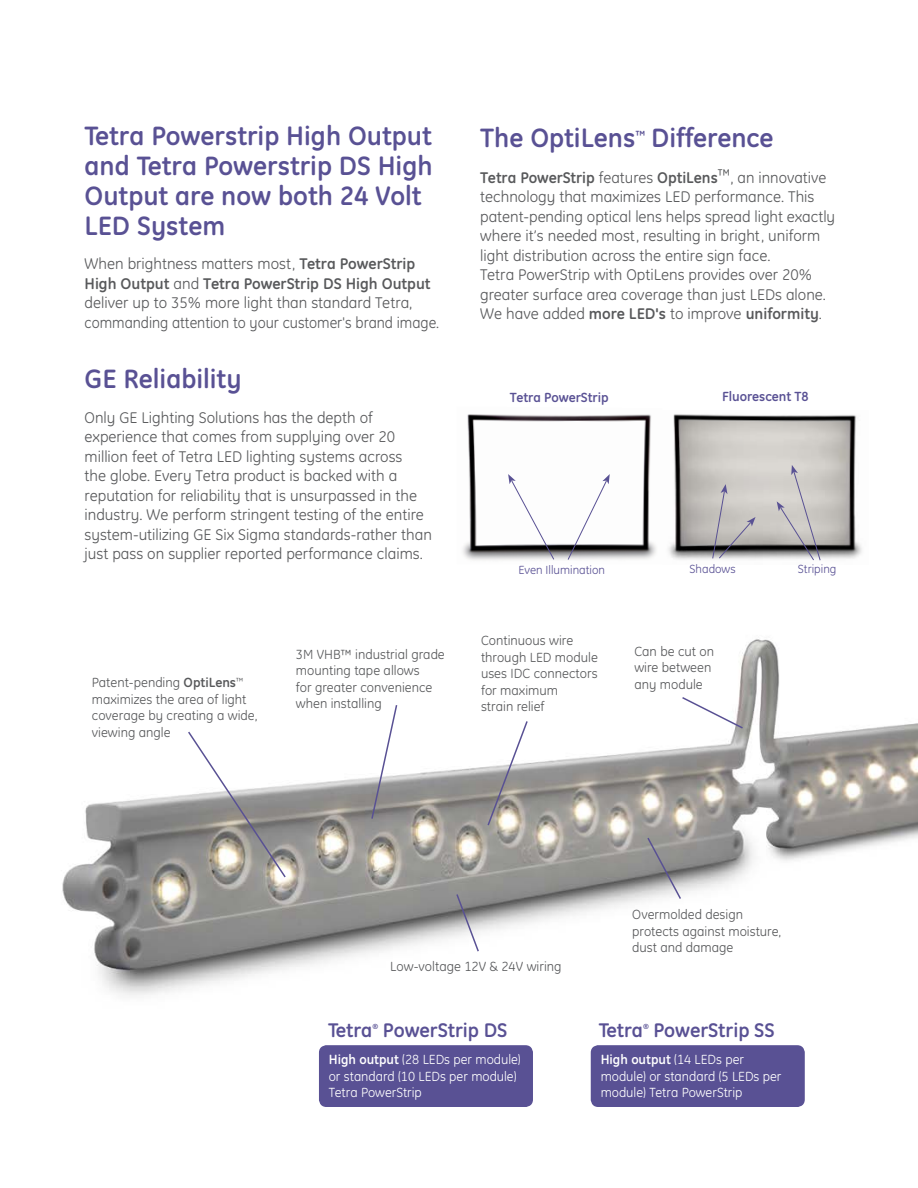
<style>
.page{position:relative;width:918px;height:1188px;background:#fff}
.page>*{position:absolute;margin:0;border:0;box-sizing:border-box;transform-origin:0 0}
.t1{font:700 27px/30px "GE Inspira";color:#595194}
.t2{font:700 20.1px "GE Inspira";color:#595194}
.t3{font:15.75px/19.5px "GE Inspira";color:#58595b}
.t4{font:13.5px/16.5px "GE Inspira";color:#58595b}
.t5{font:13.5px/16.5px "GE Inspira";color:#fff}
.t6{font:700 13.5px "GE Inspira";color:#595194}
.t7{font:12px "GE Inspira";color:#595194}
.t8{font:700 12px "GE Inspira";color:#595194}
.t9{font:700 7.5px "GE Inspira";color:#595194}
.s1{font-weight:700}
</style>
<div class="page">
<img style="left:62px;top:639px;width:856px;height:456px">
<div style="left:320px;top:1046px;width:212px;height:60px;background:#595194;border-radius:7px"></div>
<div style="left:319px;top:1045px;width:214px;height:62px;border:2px solid #595194;border-radius:7px"></div>
<div style="left:592px;top:1046px;width:212px;height:60px;background:#595194;border-radius:7px"></div>
<div style="left:591px;top:1045px;width:214px;height:62px;border:2px solid #595194;border-radius:7px"></div>
<svg style="left:370px;top:703px;width:28px;height:117px"></svg>
<svg style="left:455px;top:893px;width:25px;height:60px"></svg>
<svg style="left:187px;top:730px;width:100px;height:149px"></svg>
<svg style="left:486px;top:720px;width:43px;height:107px"></svg>
<svg style="left:646px;top:836px;width:36px;height:65px;background:#a2a1a3"></svg>
<svg style="left:681px;top:696px;width:64px;height:34px"></svg>
<img style="left:668px;top:414px;width:194px;height:146px">
<svg style="left:712px;top:484px;width:44px;height:75px;background:#b2afaf"></svg>
<svg style="left:777px;top:465px;width:44px;height:96px;background:#bdbab9"></svg>
<img style="left:462px;top:414px;width:194px;height:146px">
<svg style="left:567px;top:474px;width:43px;height:86px"></svg>
<svg style="left:508px;top:474px;width:47px;height:86px"></svg>
<h1 class="t1" style="left:85px;top:120px;width:350px">Tetra Powerstrip High Output and Tetra Powerstrip DS High<br>Output are now both 24 Volt<br>LED System</h1>
<p class="t3" style="left:85px;top:254px;width:356px">When brightness matters most, <span class="s1">Tetra PowerStrip High Output</span> and <span class="s1">Tetra PowerStrip DS High Output </span>deliver up to 35% more light than standard Tetra, commanding attention to your customer's brand image.</p>
<h1 class="t1" style="left:85px;top:364px;width:159px">GE Reliability</h1>
<p class="t3" style="left:85px;top:408px;width:349px">Only GE Lighting Solutions has the depth of experience that comes from supplying over 20 million feet of Tetra LED lighting systems across<br>the globe. Every Tetra product is backed with a reputation for reliability that is unsurpassed in the industry. We perform stringent testing of the entire system-utilizing GE Six Sigma standards-rather than just pass on supplier reported performance claims.</p>
<p class="t4" style="left:92px;top:674px;width:167px">Patent-pending <span class="s1">OptiLens</span><sup>™ </sup>maximizes the area of light coverage by creating a wide, viewing angle</p>
<p class="t4" style="left:296px;top:646px;width:150px">3M VHB™ industrial grade mounting tape allows<br>for greater convenience when installing</p>
<h1 class="t1" style="left:480px;top:122px;width:157px">The OptiLens</h1>
<p class="t8" style="left:635px;top:127px;width:11px">™</p>
<h1 class="t1" style="left:651px;top:122px;width:124px">Difference</h1>
<p class="t3" style="left:480px;top:167px;width:356px"><span class="s1">Tetra PowerStrip</span> features <span class="s1">OptiLens</span>™, an innovative technology that maximizes LED performance. This patent-pending optical lens helps spread light exactly where it’s needed most, resulting in bright, uniform light distribution across the entire sign face.<br>Tetra PowerStrip with OptiLens provides over 20% greater surface area coverage than just LEDs alone.<br>We have added <span class="s1">more LED's</span> to improve <span class="s1">uniformity</span>.</p>
<p class="t6" style="left:510px;top:389px;width:100px">Tetra PowerStrip</p>
<p class="t6" style="left:722px;top:388px;width:88px">Fluorescent T8</p>
<p class="t7" style="left:519px;top:563px;width:88px">Even Illumination</p>
<p class="t4" style="left:481px;top:632px;width:118px">Continuous wire through LED module uses IDC connectors for maximum<br>strain relief</p>
<p class="t7" style="left:689px;top:562px;width:48px">Shadows</p>
<p class="t7" style="left:798px;top:562px;width:40px">Striping</p>
<p class="t4" style="left:634px;top:643px;width:81px">Can be cut on wire between any module</p>
<p class="t4" style="left:632px;top:906px;width:151px">Overmolded design protects against moisture, dust and damage</p>
<p class="t4" style="left:390px;top:958px;width:173px">Low-voltage 12V &amp; 24V wiring</p>
<p class="t2" style="left:328px;top:1017px;width:46px">Tetra</p>
<p class="t9" style="left:372px;top:1022px;width:7px">®</p>
<p class="t2" style="left:383px;top:1017px;width:126px">PowerStrip DS</p>
<p class="t2" style="left:599px;top:1017px;width:46px">Tetra</p>
<p class="t9" style="left:643px;top:1022px;width:7px">®</p>
<p class="t2" style="left:654px;top:1017px;width:122px">PowerStrip SS</p>
<p class="t5" style="left:329px;top:1051px;width:194px"><span class="s1">High output</span> (28 LEDs per module) or standard (10 LEDs per module)<br>Tetra PowerStrip</p>
<p class="t5" style="left:601px;top:1051px;width:182px"><span class="s1">High output</span> (14 LEDs per module) or standard (5 LEDs per module) Tetra PowerStrip</p>
</div>
